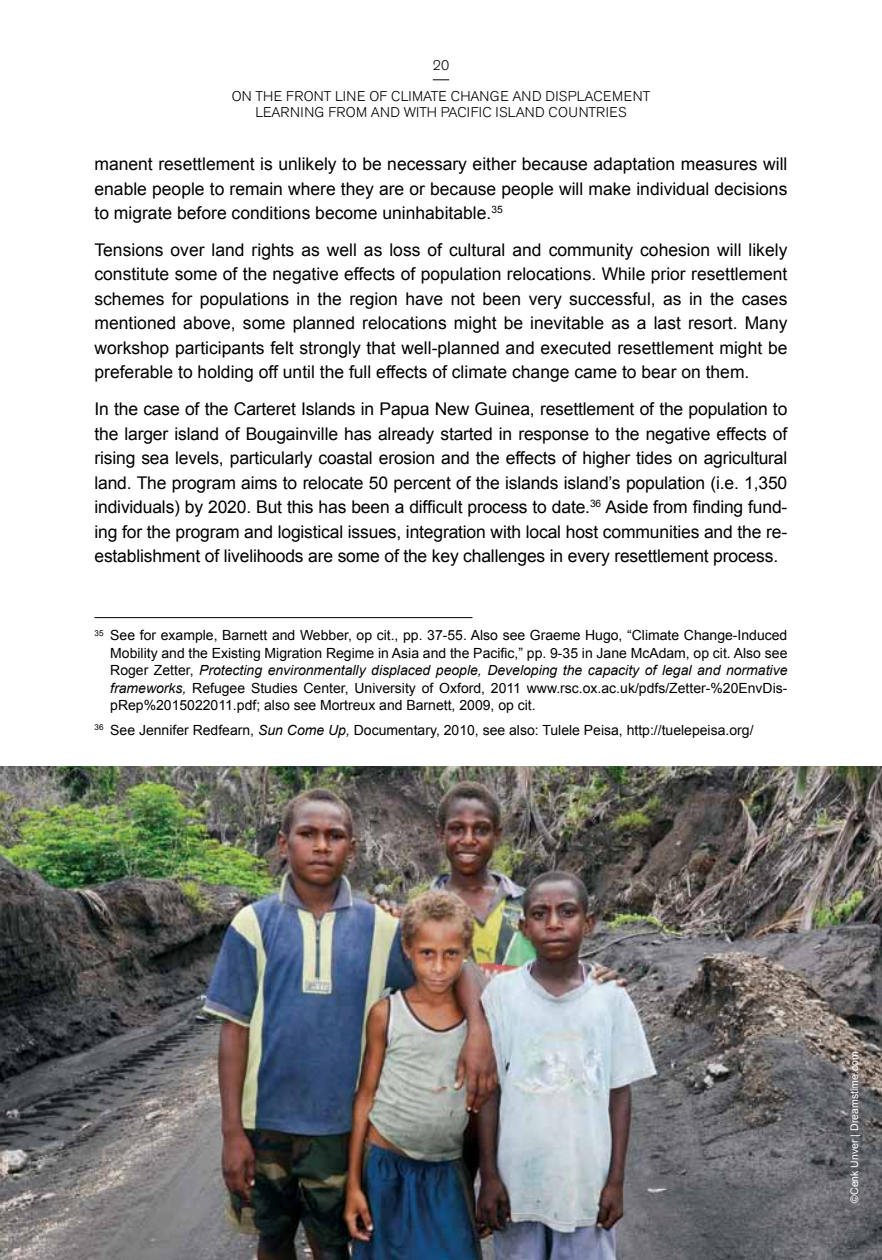
<style>
.page{position:relative;width:882px;height:1260px;background:#fff}
.page>*{position:absolute;margin:0;border:0;box-sizing:border-box;transform-origin:0 0}
.t1{font:17.5px/24.5px "Arial";color:#000;text-align:justify}
.t2{font:14px/17.5px "Arial";color:#000;text-align:justify}
.t3{font:300 14px/15.8px "Akzidenz Grotesk BE";letter-spacing:.02em;color:#000;text-align:center}
.t4{font:10.5px "Arial";color:#fff}
.s1{font-style:italic}
</style>
<div class="page">
<img style="left:0;top:766px;width:882px;height:494px">
<hr style="left:94px;top:617px;width:378px;height:1px;background:#000">
<svg style="left:433px;top:79px;width:16px;height:1px"></svg>
<p class="t3" style="left:433px;top:57px;width:18px">20</p>
<p class="t3" style="left:232px;top:89px;width:420px">ON THE FRONT LINE OF CLIMATE CHANGE AND DISPLACEMENT<br>LEARNING FROM AND WITH PACIFIC ISLAND COUNTRIES</p>
<p class="t1" style="left:94px;top:152px;width:694px">manent resettlement is unlikely to be necessary either because adaptation measures will enable people to remain where they are or because people will make individual decisions to migrate before conditions become uninhabitable.<sup>35</sup></p>
<p class="t1" style="left:94px;top:238px;width:695px">Tensions over land rights as well as loss of cultural and community cohesion will likely constitute some of the negative effects of population relocations. While prior resettlement schemes for populations in the region have not been very successful, as in the cases mentioned above, some planned relocations might be inevitable as a last resort. Many workshop participants felt strongly that well-planned and executed resettlement might be preferable to holding off until the full effects of climate change came to bear on them.</p>
<p class="t1" style="left:94px;top:397px;width:694px">In the case of the Carteret Islands in Papua New Guinea, resettlement of the population to the larger island of Bougainville has already started in response to the negative effects of rising sea levels, particularly coastal erosion and the effects of higher tides on agricultural land. The program aims to relocate 50 percent of the islands island’s population (i.e. 1,350 individuals) by 2020. But this has been a difficult process to date.<sup>36</sup> Aside from finding fund&shy;ing for the program and logistical issues, integration with local host communities and the re&shy;establishment of livelihoods are some of the key challenges in every resettlement process.</p>
<p class="t2" style="left:110px;top:627px;width:679px;text-indent:-16px"><sup>35</sup> See for example, Barnett and Webber, op cit., pp. 37-55. Also see Graeme Hugo, “Climate Change-Induced Mobility and the Existing Migration Regime in Asia and the Pacific,” pp. 9-35 in Jane McAdam, op cit. Also see Roger Zetter, <span class="s1">Protecting environmentally displaced people, Developing the capacity of legal and normative frameworks,</span> Refugee Studies Center, University of Oxford, 2011 www.rsc.ox.ac.uk/pdfs/Zetter-%20EnvDis&shy;pRep%2015022011.pdf; also see Mortreux and Barnett, 2009, op cit.</p>
<p class="t2" style="left:94px;top:721px;width:661px"><sup>36</sup> See Jennifer Redfearn, <span class="s1">Sun Come Up,</span> Documentary, 2010, see also: Tulele Peisa, http://tuelepeisa.org/</p>
<p class="t4" style="left:848px;top:1203px;width:153px;rotate:-90deg">©Cenk Unver | Dreamstime.com</p>
</div>
